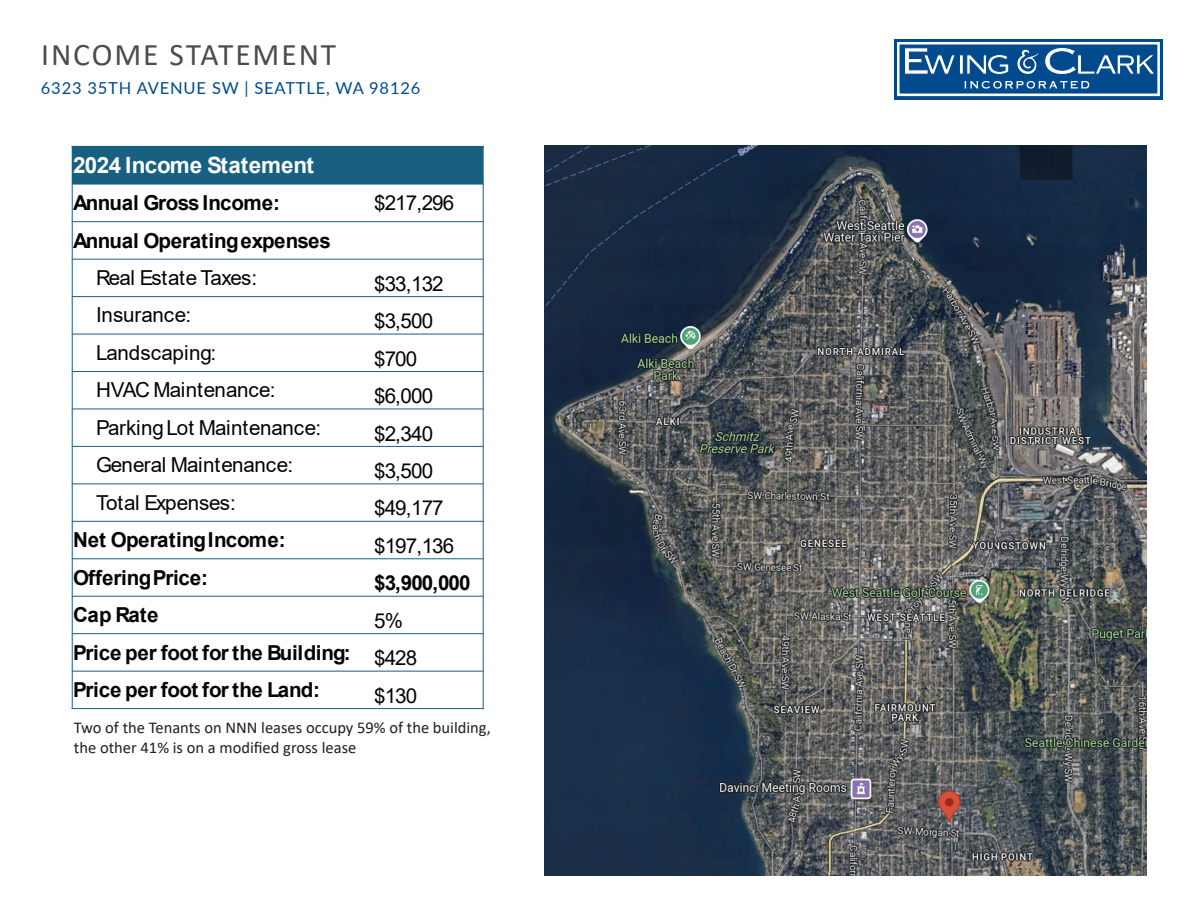
<style>
.page{position:relative;width:1188px;height:918px;background:#fff}
.page>*{position:absolute;margin:0;border:0;box-sizing:border-box;transform-origin:0 0}
.t1{font:31.5px "Calibri";letter-spacing:.06em;color:#4b4c4d}
.t2{font:700 22.35px "Arial";letter-spacing:-.01em;color:#fff}
.t3{font:700 20.55px/31.7px "Arial";letter-spacing:-.02em;color:#040503}
.t4{font:20.55px/37.5px "Arial";letter-spacing:-.025em;color:#040503}
.t5{font:20.55px/37.5px "Arial";color:#040503}
.t6{font:16.5px/19.8px "Calibri";color:#231f20}
.t7{font:16.5px "Lato";letter-spacing:.05em;color:#004a8d}
.s1{font-weight:400}
</style>
<div class="page">
<div style="left:72px;top:146px;width:411px;height:38px;background:#186082"></div>
<hr style="left:72px;top:184px;width:412px;height:1px;background:#186082">
<hr style="left:72px;top:221px;width:412px;height:1px;background:#186082">
<hr style="left:72px;top:259px;width:412px;height:1px;background:#186082">
<hr style="left:72px;top:296px;width:412px;height:1px;background:#186082">
<hr style="left:72px;top:334px;width:412px;height:1px;background:#186082">
<hr style="left:72px;top:371px;width:412px;height:1px;background:#186082">
<hr style="left:72px;top:408px;width:412px;height:1px;background:#186082">
<hr style="left:72px;top:446px;width:412px;height:1px;background:#186082">
<hr style="left:72px;top:483px;width:412px;height:1px;background:#186082">
<hr style="left:72px;top:521px;width:412px;height:1px;background:#186082">
<hr style="left:72px;top:558px;width:412px;height:1px;background:#186082">
<hr style="left:72px;top:596px;width:412px;height:1px;background:#186082">
<hr style="left:72px;top:633px;width:412px;height:1px;background:#186082">
<hr style="left:72px;top:671px;width:412px;height:1px;background:#186082">
<hr style="left:72px;top:146px;width:1px;height:563px;background:#186082">
<hr style="left:483px;top:146px;width:1px;height:563px;background:#186082">
<hr style="left:72px;top:708px;width:412px;height:1px;background:#186082">
<div style="left:894px;top:39px;width:268px;height:60px;background:linear-gradient(to right,#034c8e,#024b8e)"></div>
<div style="left:898px;top:43px;width:261px;height:52px;background:#004a8d"></div>
<div style="left:897px;top:42px;width:263px;height:54px;border:3px solid #fff"></div>
<svg style="left:904px;top:47px;width:105px;height:28px"></svg>
<svg style="left:1044px;top:47px;width:110px;height:28px"></svg>
<svg style="left:1017px;top:50px;width:21px;height:24px"></svg>
<svg style="left:964px;top:81px;width:125px;height:8px"></svg>
<img style="left:544px;top:145px;width:602px;height:730px">
<h1 class="t1" style="left:41px;top:32px;width:297px">INCOME STATEMENT</h1>
<p class="t7" style="left:41px;top:76px;width:381px">6323 35TH AVENUE SW | SEATTLE, WA 98126</p>
<p class="t2" style="left:73px;top:149px;width:243px">2024 Income Statement</p>
<p class="t3" style="left:73px;top:187px;width:209px">Annual Gross Income:</p>
<p class="t4" style="left:374px;top:184px;width:82px">$217,296</p>
<p class="t3" style="left:73px;top:225px;width:259px">Annual Operating expenses</p>
<p class="t4" style="left:96px;top:259px;width:162px">Real Estate Taxes:</p>
<p class="t4" style="left:374px;top:265px;width:71px">$33,132 $3,500</p>
<p class="t5" style="left:96px;top:296px;width:96px">Insurance:</p>
<p class="t5" style="left:96px;top:334px;width:181px">Landscaping:<br>HVAC Maintenance:</p>
<p class="t4" style="left:374px;top:340px;width:45px">$700</p>
<p class="t4" style="left:374px;top:377px;width:60px">$6,000</p>
<p class="t5" style="left:96px;top:409px;width:226px">Parking Lot Maintenance:</p>
<p class="t4" style="left:374px;top:414px;width:60px">$2,340</p>
<p class="t4" style="left:96px;top:446px;width:198px">General Maintenance:</p>
<p class="t4" style="left:374px;top:452px;width:60px">$3,500</p>
<p class="t4" style="left:96px;top:484px;width:141px">Total Expenses:</p>
<p class="t4" style="left:374px;top:489px;width:71px">$49,177</p>
<p class="t3" style="left:73px;top:524px;width:214px">Net Operating Income:</p>
<p class="t4" style="left:374px;top:527px;width:82px">$197,136</p>
<p class="t3" style="left:73px;top:562px;width:137px">Offering Price:</p>
<p class="t3" style="left:374px;top:568px;width:98px">$3,900,000</p>
<p class="t3" style="left:73px;top:599px;width:87px">Cap Rate</p>
<p class="t3" style="left:73px;top:605px;width:346px;text-indent:301px"><span class="s1">5%<br></span>Price per foot for the Building: <span class="s1">$428</span></p>
<p class="t3" style="left:73px;top:674px;width:248px">Price per foot for the Land:</p>
<p class="t4" style="left:374px;top:677px;width:45px">$130</p>
<p class="t6" style="left:74px;top:717px;width:419px">Two of the Tenants on NNN leases occupy 59% of the building, the other 41% is on a modified gross lease</p>
</div>
